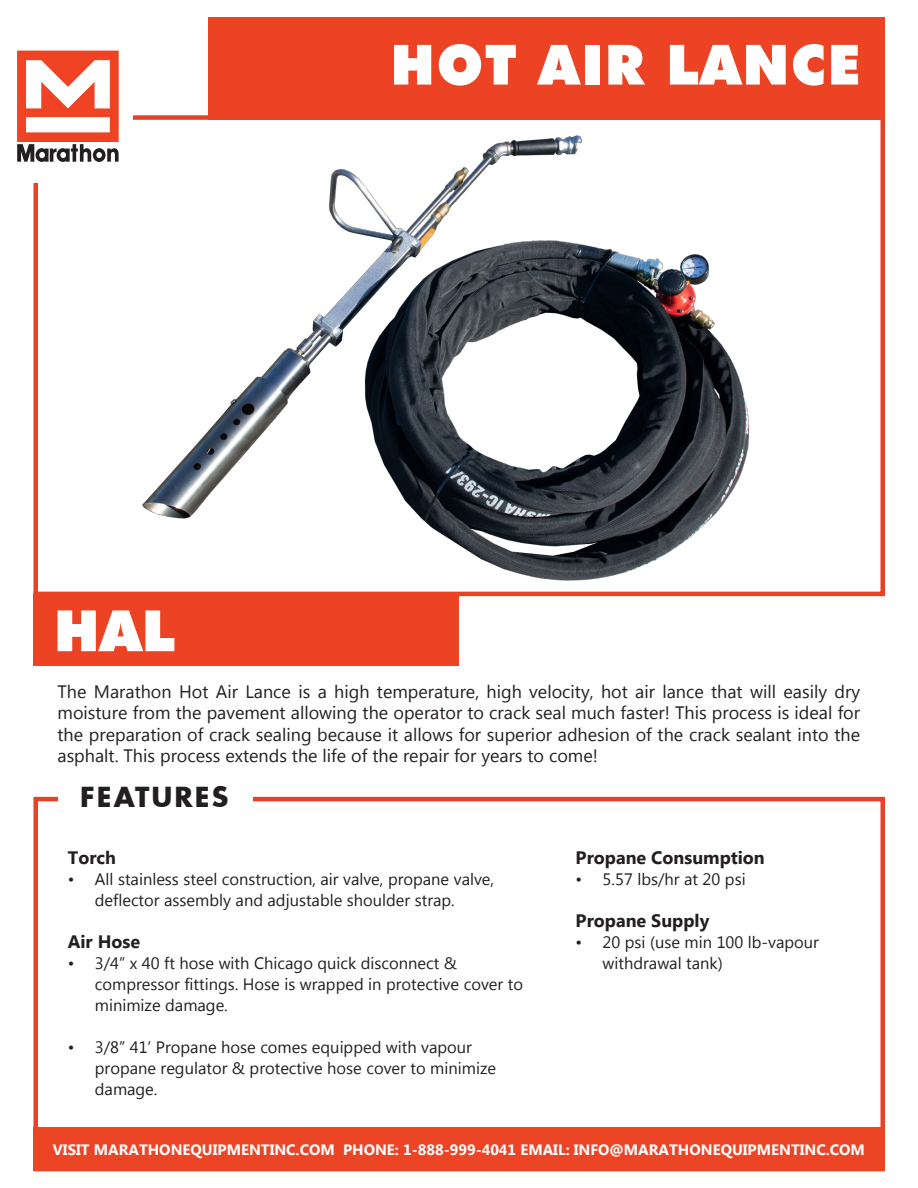
<style>
.page{position:relative;width:918px;height:1188px;background:#fff}
.page>*{position:absolute;margin:0;border:0;box-sizing:border-box;transform-origin:0 0}
.t1{font:900 57px "Futura BT";color:#fff}
.t2{font:900 55.5px "Futura BT";letter-spacing:.025em;color:#fff}
.t3{font:700 27px "Futura";letter-spacing:.075em;color:#231f20}
.t4{font:18px/21.6px "Myanmar Text";color:#231f20;text-align:justify}
.t5{font:700 18px "Myanmar Text";color:#231f20}
.t6{font:16.5px/21px "Myanmar Text";color:#231f20}
.t7{font:700 15px "Myanmar Text";color:#fff}
</style>
<div class="page">
<div style="left:33px;top:797px;width:852px;height:374px;border:4px solid #e74226"></div>
<div style="left:208px;top:17px;width:677px;height:103px;background:#ec4324"></div>
<div style="left:33px;top:594px;width:426px;height:72px;background:#ec4324"></div>
<div style="left:58px;top:778px;width:194px;height:37px;background:#fff"></div>
<div style="left:33px;top:1127px;width:852px;height:44px;background:#eb4526"></div>
<svg style="left:17px;top:51px;width:102px;height:111px"></svg>
<img style="left:142px;top:135px;width:608px;height:446px">
<p class="t1" style="left:54px;top:596px;width:123px">HAL</p>
<p class="t2" style="left:390px;top:31px;width:471px">HOT AIR LANCE</p>
<p class="t4" style="left:58px;top:681px;width:804px">The Marathon Hot Air Lance is a high temperature, high velocity, hot air lance that will easily dry moisture from the pavement allowing the operator to crack seal much faster! This process is ideal for the preparation of crack sealing because it allows for superior adhesion of the crack sealant into the asphalt. This process extends the life of the repair for years to come!</p>
<p class="t3" style="left:80px;top:778px;width:150px">FEATURES</p>
<p class="t5" style="left:68px;top:847px;width:50px">Torch</p>
<p class="t6" style="left:95px;top:869px;width:401px;text-indent:-27px">• All stainless steel construction, air valve, propane valve, deflector assembly and adjustable shoulder strap.</p>
<p class="t5" style="left:68px;top:931px;width:74px">Air Hose</p>
<p class="t6" style="left:95px;top:953px;width:430px;text-indent:-27px">• 3/4” x 40 ft hose with Chicago quick disconnect &amp; compressor fittings. Hose is wrapped in protective cover to minimize damage.</p>
<p class="t6" style="left:95px;top:1037px;width:403px;text-indent:-27px">• 3/8” 41’ Propane hose comes equipped with vapour propane regulator &amp; protective hose cover to minimize damage.</p>
<p class="t5" style="left:576px;top:847px;width:191px">Propane Consumption</p>
<p class="t6" style="left:576px;top:869px;width:172px">• 5.57 lbs/hr at 20 psi</p>
<p class="t5" style="left:576px;top:910px;width:135px">Propane Supply</p>
<p class="t6" style="left:603px;top:932px;width:218px;text-indent:-27px">• 20 psi (use min 100 lb-vapour withdrawal tank)</p>
<p class="t7" style="left:53px;top:1141px;width:814px">VISIT MARATHONEQUIPMENTINC.COM PHONE: 1-888-999-4041 EMAIL: INFO@MARATHONEQUIPMENTINC.COM</p>
</div>
